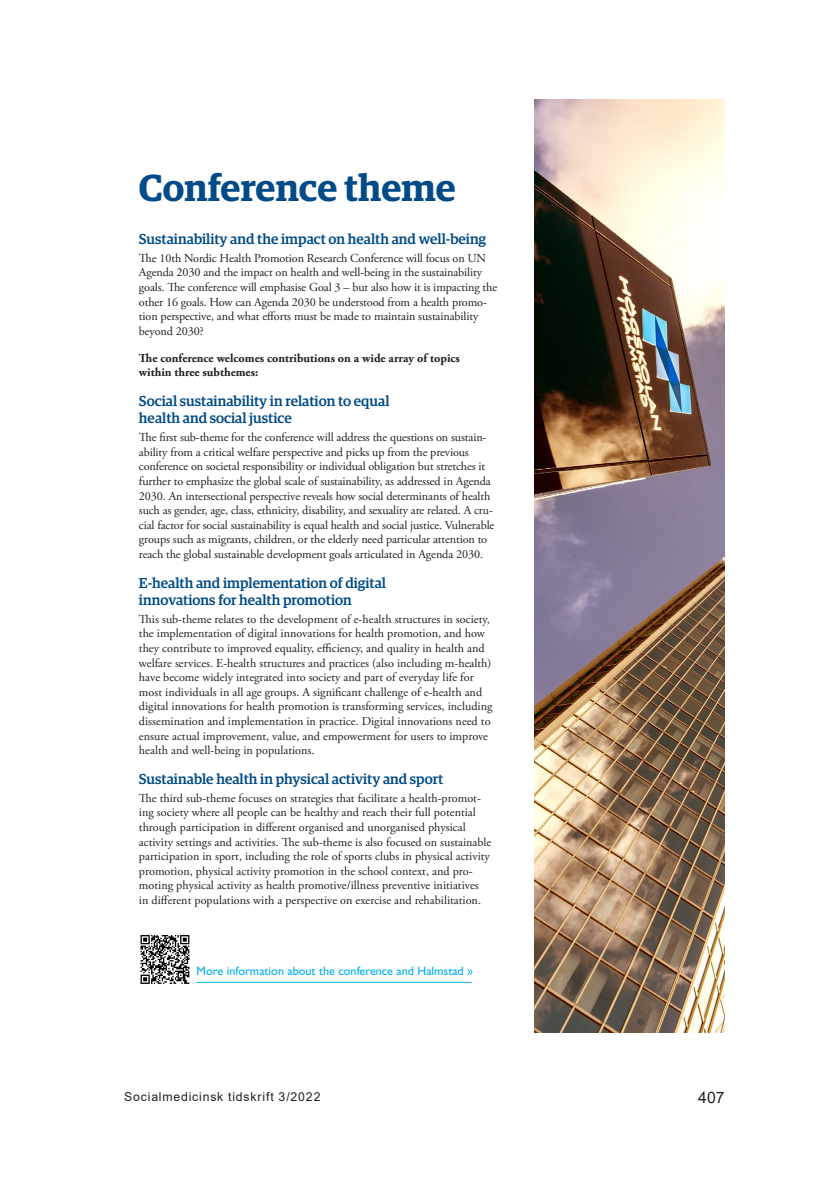
<style>
.page{position:relative;width:819px;height:1201px;background:#fff}
.page>*{position:absolute;margin:0;border:0;box-sizing:border-box;transform-origin:0 0}
.t1{font:600 37.62px "Guardian Egyp";color:#004b87}
.t2{font:15.75px "Arial";color:#231f20}
.t3{font:500 14.35px/17.3px "Guardian Egyp";color:#004b87}
.t4{font:12.25px/14.7px "Adobe Garamond Pro";color:#231f20}
.t5{font:700 12.25px/14.7px "Adobe Garamond Pro";color:#231f20}
.t6{font:12.25px "Gill Sans Std";color:#00aeef}
.t7{font:12.25px "Arial";letter-spacing:.07em;color:#231f20}
</style>
<div class="page">
<img style="left:534px;top:99px;width:190px;height:933px">
<hr style="left:196px;top:982px;width:275px;height:1px;background:#00aeef">
<svg style="left:140px;top:935px;width:50px;height:49px"></svg>
<svg style="left:140px;top:935px;width:49px;height:48px"></svg>
<p class="t1" style="left:139px;top:160px;width:318px">Conference theme</p>
<p class="t3" style="left:139px;top:229px;width:348px">Sustainability and the impact on health and well-being</p>
<p class="t4" style="left:139px;top:251px;width:360px">The 10th Nordic Health Promotion Research Conference will focus on UN Agenda 2030 and the impact on health and well-being in the sustainability goals. The conference will emphasise Goal 3 – but also how it is impacting the other 16 goals. How can Agenda 2030 be understood from a health promo&shy;tion perspective, and what efforts must be made to maintain sustainability beyond 2030?</p>
<p class="t5" style="left:139px;top:351px;width:322px">The conference welcomes contributions on a wide array of topics within three subthemes:</p>
<p class="t3" style="left:139px;top:391px;width:252px">Social sustainability in relation to equal health and social justice</p>
<p class="t4" style="left:139px;top:430px;width:357px">The first sub-theme for the conference will address the questions on sustain&shy;ability from a critical welfare perspective and picks up from the previous conference on societal responsibility or individual obligation but stretches it further to emphasize the global scale of sustainability, as addressed in Agenda 2030. An intersectional perspective reveals how social determinants of health such as gender, age, class, ethnicity, disability, and sexuality are related. A cru&shy;cial factor for social sustainability is equal health and social justice. Vulnerable groups such as migrants, children, or the elderly need particular attention to reach the global sustainable development goals articulated in Agenda 2030.</p>
<p class="t3" style="left:139px;top:573px;width:248px">E-health and implementation of digital innovations for health promotion</p>
<p class="t4" style="left:139px;top:612px;width:355px">This sub-theme relates to the development of e-health structures in society, the implementation of digital innovations for health promotion, and how they contribute to improved equality, efficiency, and quality in health and welfare services. E-health structures and practices (also including m-health) have become widely integrated into society and part of everyday life for most individuals in all age groups. A significant challenge of e-health and digital innovations for health promotion is transforming services, including dissemination and implementation in practice. Digital innovations need to ensure actual improvement, value, and empowerment for users to improve health and well-being in populations.</p>
<p class="t3" style="left:139px;top:769px;width:306px">Sustainable health in physical activity and sport</p>
<p class="t4" style="left:139px;top:791px;width:354px">The third sub-theme focuses on strategies that facilitate a health-promot&shy;ing society where all people can be healthy and reach their full potential through participation in different organised and unorganised physical activity settings and activities. The sub-theme is also focused on sustainable participation in sport, including the role of sports clubs in physical activity promotion, physical activity promotion in the school context, and pro&shy;moting physical activity as health promotive/illness preventive initiatives<br>in different populations with a perspective on exercise and rehabilitation.</p>
<p class="t6" style="left:196px;top:963px;width:278px">More information about the conference and Halmstad »</p>
<p class="t7" style="left:124px;top:1088px;width:198px">Socialmedicinsk tidskrift 3/2022</p>
<p class="t2" style="left:698px;top:1086px;width:28px">407</p>
</div>
